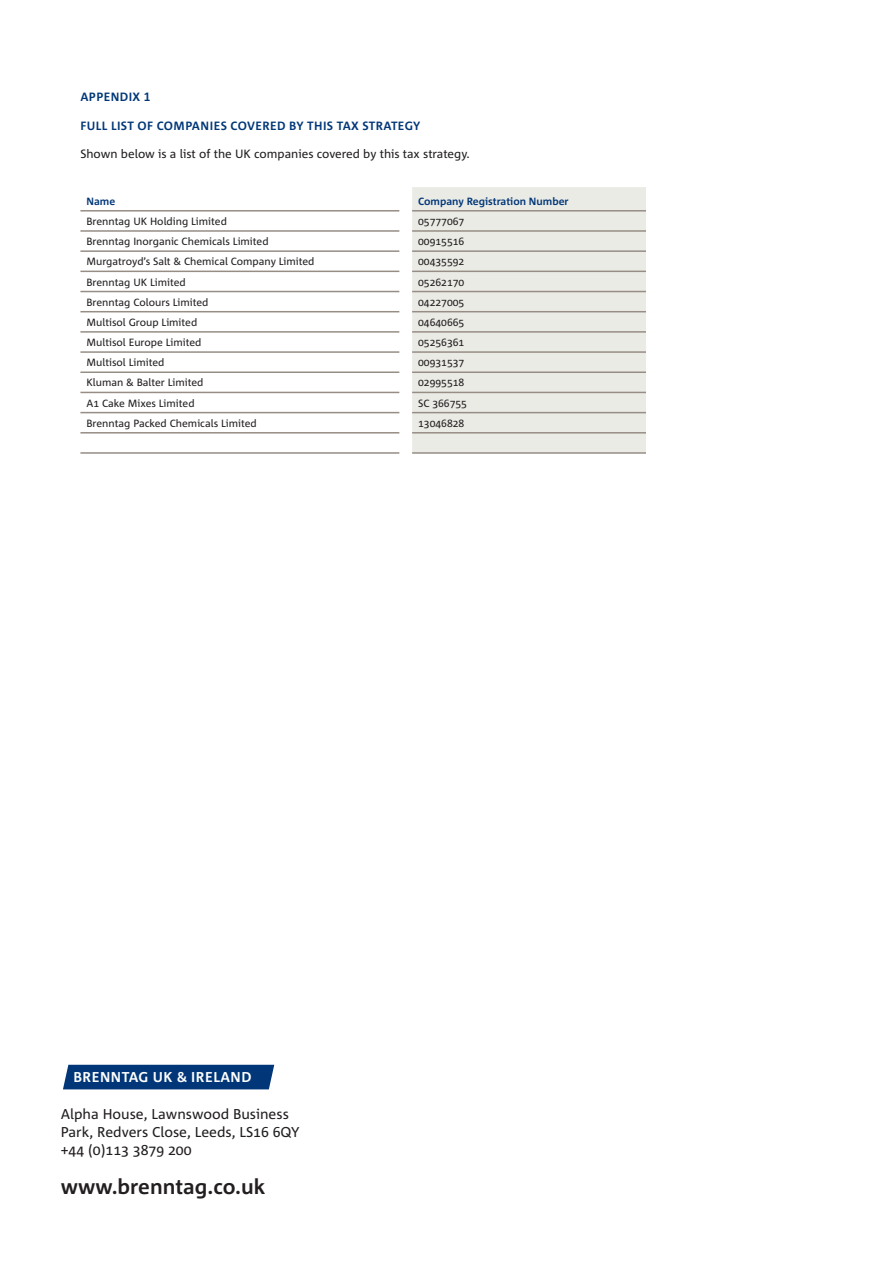
<style>
.page{position:relative;width:893px;height:1263px;background:#fff}
.page>*{position:absolute;margin:0;border:0;box-sizing:border-box;transform-origin:0 0}
.t1{font:700 21px "Corpid E1 s";color:#231f20}
.t2{font:14.25px/18px "Corpid E1 s";color:#231f20}
.t3{font:700 14.25px "Corpid E1 s";color:#fff}
.t4{font:12px "Corpid E1 s";color:#231f20}
.t5{font:700 12px "Corpid E1 s";color:#013778}
.t6{font:10.5px "Corpid E1 s";color:#231f20}
.t7{font:700 10.5px "Corpid E1 s";color:#013778}
</style>
<div class="page">
<div style="left:63px;top:1065px;width:211px;height:24px;background:#013778"></div>
<div style="left:412px;top:187px;width:234px;height:265px;background:#ebebe6"></div>
<hr style="left:80px;top:210px;width:319px;height:2px;background:#968d85">
<hr style="left:412px;top:210px;width:234px;height:2px;background:#968d85">
<hr style="left:80px;top:230px;width:319px;height:2px;background:#968d85">
<hr style="left:412px;top:230px;width:234px;height:2px;background:#968d85">
<hr style="left:80px;top:250px;width:319px;height:2px;background:#968d85">
<hr style="left:412px;top:250px;width:234px;height:2px;background:#968d85">
<hr style="left:80px;top:271px;width:319px;height:1px;background:#968d85">
<hr style="left:412px;top:271px;width:234px;height:1px;background:#968d85">
<hr style="left:80px;top:291px;width:319px;height:1px;background:#968d85">
<hr style="left:412px;top:291px;width:234px;height:1px;background:#968d85">
<hr style="left:80px;top:311px;width:319px;height:1px;background:#968d85">
<hr style="left:412px;top:311px;width:234px;height:1px;background:#968d85">
<hr style="left:80px;top:331px;width:319px;height:2px;background:#968d85">
<hr style="left:412px;top:331px;width:234px;height:2px;background:#968d85">
<hr style="left:80px;top:351px;width:319px;height:2px;background:#968d85">
<hr style="left:80px;top:371px;width:319px;height:2px;background:#968d85">
<hr style="left:80px;top:392px;width:319px;height:1px;background:#968d85">
<hr style="left:80px;top:412px;width:319px;height:1px;background:#968d85">
<hr style="left:80px;top:432px;width:319px;height:1px;background:#968d85">
<hr style="left:80px;top:452px;width:319px;height:2px;background:#968d85">
<hr style="left:412px;top:351px;width:234px;height:2px;background:#968d85">
<hr style="left:412px;top:371px;width:234px;height:2px;background:#968d85">
<hr style="left:412px;top:392px;width:234px;height:1px;background:#968d85">
<hr style="left:412px;top:412px;width:234px;height:1px;background:#968d85">
<hr style="left:412px;top:432px;width:234px;height:1px;background:#968d85">
<hr style="left:412px;top:452px;width:234px;height:2px;background:#968d85">
<p class="t5" style="left:80px;top:89px;width:72px">APPENDIX 1</p>
<p class="t5" style="left:80px;top:118px;width:342px">FULL LIST OF COMPANIES COVERED BY THIS TAX STRATEGY</p>
<p class="t4" style="left:80px;top:147px;width:391px">Shown below is a list of the UK companies covered by this tax strategy.</p>
<p class="t7" style="left:86px;top:194px;width:30px">Name</p>
<p class="t7" style="left:418px;top:194px;width:152px">Company Registration Number</p>
<p class="t6" style="left:86px;top:215px;width:142px">Brenntag UK Holding Limited</p>
<p class="t6" style="left:418px;top:215px;width:48px">05777067</p>
<p class="t6" style="left:86px;top:235px;width:184px">Brenntag Inorganic Chemicals Limited</p>
<p class="t6" style="left:418px;top:235px;width:48px">00915516</p>
<p class="t6" style="left:86px;top:255px;width:230px">Murgatroyd’s Salt &amp; Chemical Company Limited</p>
<p class="t6" style="left:418px;top:255px;width:48px">00435592</p>
<p class="t6" style="left:86px;top:275px;width:101px">Brenntag UK Limited</p>
<p class="t6" style="left:418px;top:275px;width:48px">05262170</p>
<p class="t6" style="left:86px;top:295px;width:124px">Brenntag Colours Limited</p>
<p class="t6" style="left:418px;top:295px;width:48px">04227005</p>
<p class="t6" style="left:86px;top:316px;width:112px">Multisol Group Limited</p>
<p class="t6" style="left:418px;top:316px;width:48px">04640665</p>
<p class="t6" style="left:86px;top:336px;width:117px">Multisol Europe Limited</p>
<p class="t6" style="left:418px;top:336px;width:48px">05256361</p>
<p class="t6" style="left:86px;top:356px;width:80px">Multisol Limited</p>
<p class="t6" style="left:418px;top:356px;width:48px">00931537</p>
<p class="t6" style="left:86px;top:376px;width:119px">Kluman &amp; Balter Limited</p>
<p class="t6" style="left:418px;top:376px;width:48px">02995518</p>
<p class="t6" style="left:86px;top:396px;width:110px">A1 Cake Mixes Limited</p>
<p class="t6" style="left:418px;top:396px;width:50px">SC 366755</p>
<p class="t6" style="left:86px;top:416px;width:172px">Brenntag Packed Chemicals Limited</p>
<p class="t6" style="left:418px;top:416px;width:48px">13046828</p>
<p class="t3" style="left:73px;top:1068px;width:180px">BRENNTAG UK &amp; IRELAND</p>
<p class="t2" style="left:61px;top:1104px;width:240px">Alpha House, Lawnswood Business<br>Park, Redvers Close, Leeds, LS16 6QY</p>
<p class="t2" style="left:61px;top:1140px;width:132px">+44 (0)113 3879 200</p>
<p class="t1" style="left:61px;top:1173px;width:206px">www.brenntag.co.uk</p>
</div>
